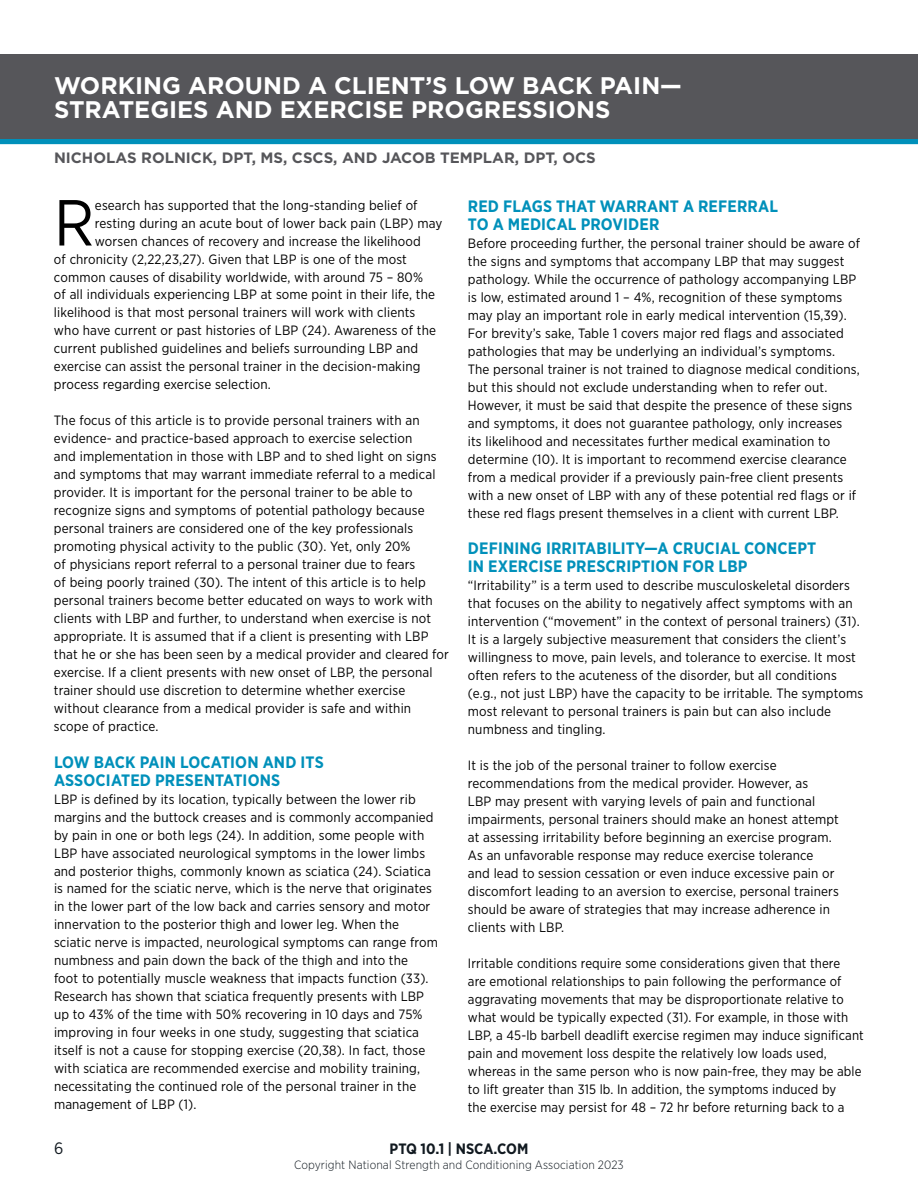
<style>
.page{position:relative;width:918px;height:1188px;background:#fff}
.page>*{position:absolute;margin:0;border:0;box-sizing:border-box;transform-origin:0 0}
.t1{font:64.95px "Gotham Narrow";color:#000}
.t2{font:700 24px/24px "Gotham";color:#fff}
.t3{font:700 16.5px/18px "Gotham Narrow";letter-spacing:.01em;color:#0090ba}
.t4{font:16.5px "Gotham Narrow";color:#111920}
.t5{font:700 15px "Gotham";color:#56565a}
.t6{font:700 15px "Gotham Narrow";color:#111920}
.t7{font:13.5px/18px "Gotham Narrow";letter-spacing:.01em;color:#000}
.t8{font:300 12px "Gotham Narrow";letter-spacing:.01em;color:#111920}
</style>
<div class="page">
<div style="left:0;top:138px;width:918px;height:6px;background:#0090ba"></div>
<div style="left:0;top:54px;width:918px;height:84px;background:#56565a"></div>
<h2 class="t2" style="left:54px;top:73px;width:629px">WORKING AROUND A CLIENT’S LOW BACK PAIN—<br>STRATEGIES AND EXERCISE PROGRESSIONS</h2>
<p class="t5" style="left:54px;top:148px;width:543px">NICHOLAS ROLNICK, DPT, MS, CSCS, AND JACOB TEMPLAR, DPT, OCS</p>
<h1 class="t1" style="left:54px;top:182px;width:42px">R</h1>
<p class="t7" style="left:95px;top:196px;width:324px">esearch has supported that the long-standing belief of</p>
<p class="t7" style="left:95px;top:214px;width:349px">resting during an acute bout of lower back pain (LBP) may</p>
<p class="t7" style="left:95px;top:231px;width:327px">worsen chances of recovery and increase the likelihood</p>
<p class="t7" style="left:54px;top:249px;width:354px">of chronicity (2,22,23,27). Given that LBP is one of the most</p>
<p class="t7" style="left:54px;top:267px;width:371px">common causes of disability worldwide, with around 75 – 80%</p>
<p class="t7" style="left:54px;top:285px;width:383px">of all individuals experiencing LBP at some point in their life, the</p>
<p class="t7" style="left:54px;top:303px;width:363px">likelihood is that most personal trainers will work with clients</p>
<p class="t7" style="left:54px;top:321px;width:384px">who have current or past histories of LBP (24). Awareness of the</p>
<p class="t7" style="left:54px;top:339px;width:366px">current published guidelines and beliefs surrounding LBP and</p>
<p class="t7" style="left:54px;top:357px;width:368px">exercise can assist the personal trainer in the decision-making</p>
<p class="t7" style="left:54px;top:375px;width:218px">process regarding exercise selection.</p>
<p class="t7" style="left:54px;top:411px;width:396px">The focus of this article is to provide personal trainers with an evidence- and practice-based approach to exercise selection<br>and implementation in those with LBP and to shed light on signs and symptoms that may warrant immediate referral to a medical provider. It is important for the personal trainer to be able to recognize signs and symptoms of potential pathology because personal trainers are considered one of the key professionals promoting physical activity to the public (30). Yet, only 20%<br>of physicians report referral to a personal trainer due to fears<br>of being poorly trained (30). The intent of this article is to help personal trainers become better educated on ways to work with clients with LBP and further, to understand when exercise is not appropriate. It is assumed that if a client is presenting with LBP that he or she has been seen by a medical provider and cleared for exercise. If a client presents with new onset of LBP, the personal trainer should use discretion to determine whether exercise without clearance from a medical provider is safe and within scope of practice.</p>
<p class="t3" style="left:54px;top:753px;width:271px">LOW BACK PAIN LOCATION AND ITS<br>ASSOCIATED PRESENTATIONS</p>
<p class="t7" style="left:54px;top:790px;width:385px">LBP is defined by its location, typically between the lower rib margins and the buttock creases and is commonly accompanied by pain in one or both legs (24). In addition, some people with LBP have associated neurological symptoms in the lower limbs and posterior thighs, commonly known as sciatica (24). Sciatica is named for the sciatic nerve, which is the nerve that originates in the lower part of the low back and carries sensory and motor innervation to the posterior thigh and lower leg. When the sciatic nerve is impacted, neurological symptoms can range from numbness and pain down the back of the thigh and into the<br>foot to potentially muscle weakness that impacts function (33).<br>Research has shown that sciatica frequently presents with LBP up to 43% of the time with 50% recovering in 10 days and 75% improving in four weeks in one study, suggesting that sciatica itself is not a cause for stopping exercise (20,38). In fact, those with sciatica are recommended exercise and mobility training, necessitating the continued role of the personal trainer in the management of LBP (1).</p>
<p class="t3" style="left:468px;top:197px;width:312px">RED FLAGS THAT WARRANT A REFERRAL<br>TO A MEDICAL PROVIDER</p>
<p class="t7" style="left:468px;top:234px;width:394px">Before proceeding further, the personal trainer should be aware of the signs and symptoms that accompany LBP that may suggest pathology. While the occurrence of pathology accompanying LBP is low, estimated around 1 – 4%, recognition of these symptoms may play an important role in early medical intervention (15,39).<br>For brevity’s sake, Table 1 covers major red flags and associated pathologies that may be underlying an individual’s symptoms.<br>The personal trainer is not trained to diagnose medical conditions, but this should not exclude understanding when to refer out.<br>However, it must be said that despite the presence of these signs and symptoms, it does not guarantee pathology, only increases<br>its likelihood and necessitates further medical examination to determine (10). It is important to recommend exercise clearance from a medical provider if a previously pain-free client presents with a new onset of LBP with any of these potential red flags or if these red flags present themselves in a client with current LBP.</p>
<p class="t3" style="left:468px;top:539px;width:350px">DEFINING IRRITABILITY—A CRUCIAL CONCEPT<br>IN EXERCISE PRESCRIPTION FOR LBP</p>
<p class="t7" style="left:468px;top:576px;width:397px">“Irritability” is a term used to describe musculoskeletal disorders that focuses on the ability to negatively affect symptoms with an intervention (“movement” in the context of personal trainers) (31).<br>It is a largely subjective measurement that considers the client’s willingness to move, pain levels, and tolerance to exercise. It most often refers to the acuteness of the disorder, but all conditions (e.g., not just LBP) have the capacity to be irritable. The symptoms most relevant to personal trainers is pain but can also include numbness and tingling.</p>
<p class="t7" style="left:468px;top:756px;width:373px">It is the job of the personal trainer to follow exercise recommendations from the medical provider. However, as<br>LBP may present with varying levels of pain and functional impairments, personal trainers should make an honest attempt at assessing irritability before beginning an exercise program.<br>As an unfavorable response may reduce exercise tolerance and lead to session cessation or even induce excessive pain or discomfort leading to an aversion to exercise, personal trainers should be aware of strategies that may increase adherence in clients with LBP.</p>
<p class="t7" style="left:468px;top:954px;width:397px">Irritable conditions require some considerations given that there<br>are emotional relationships to pain following the performance of aggravating movements that may be disproportionate relative to what would be typically expected (31). For example, in those with LBP, a 45-lb barbell deadlift exercise regimen may induce significant pain and movement loss despite the relatively low loads used, whereas in the same person who is now pain-free, they may be able to lift greater than 315 lb. In addition, the symptoms induced by<br>the exercise may persist for 48 – 72 hr before returning back to a</p>
<p class="t4" style="left:54px;top:1138px;width:11px">6</p>
<p class="t6" style="left:390px;top:1139px;width:140px">PTQ 10.1 | NSCA.COM</p>
<p class="t8" style="left:294px;top:1157px;width:331px">Copyright National Strength and Conditioning Association 2023</p>
</div>
